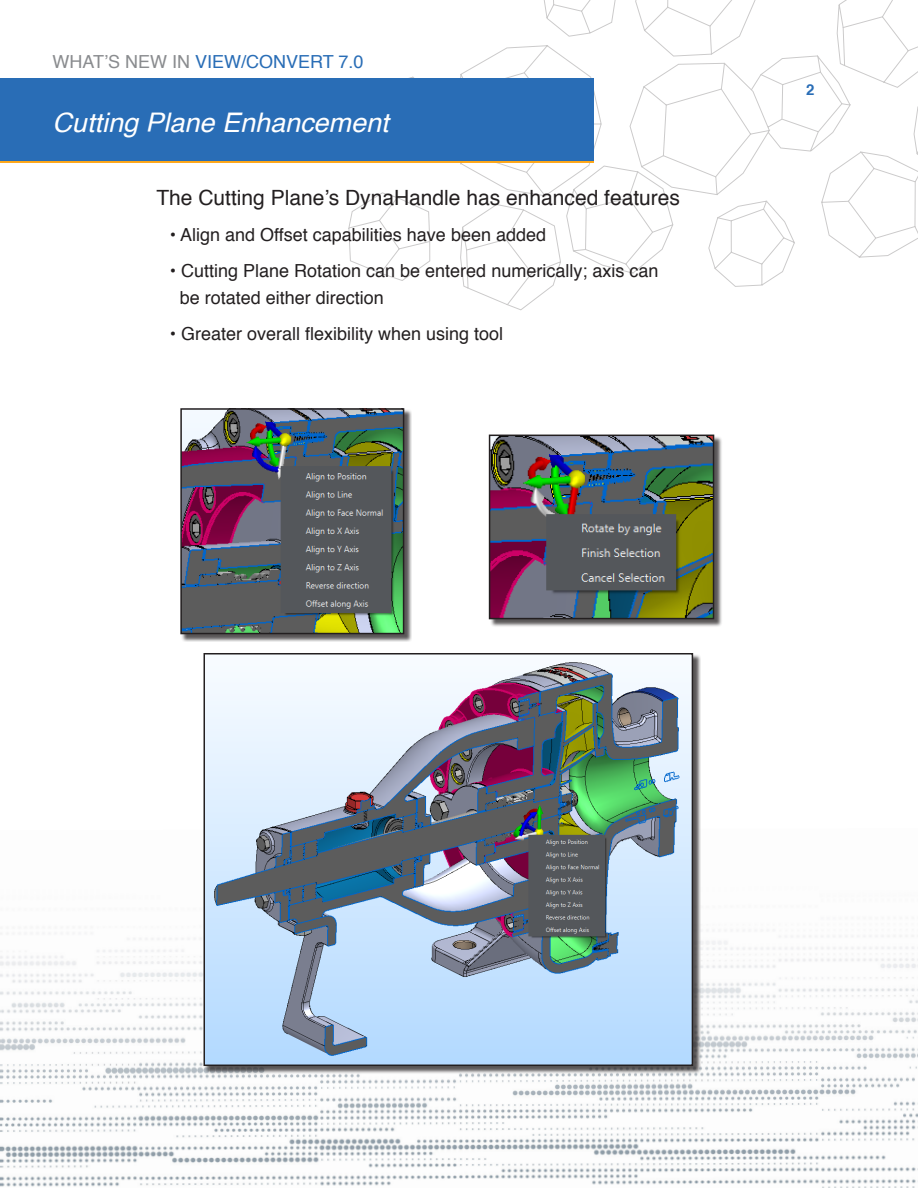
<style>
.page{position:relative;width:918px;height:1188px;background:#fff}
.page>*{position:absolute;margin:0;border:0;box-sizing:border-box;transform-origin:0 0}
.t1{font:italic 27px "Helvetica";color:#fff}
.t2{font:21px "Helvetica";color:#231f20}
.t3{font:18px/27.8px "Helvetica";color:#231f20}
.t4{font:18px "Helvetica";color:#296db6}
.t5{font:700 15px "Helvetica";color:#296db6}
.s1{color:#8a8c8f}
</style>
<div class="page">
<img style="left:0;top:828px;width:918px;height:360px">
<svg style="left:349px;top:0;width:569px;height:310px"></svg>
<div style="left:0;top:78px;width:594px;height:83px;background:#296db6"></div>
<hr style="left:0;top:161px;width:594px;height:2px;background:#fea30c">
<div style="left:182px;top:409px;width:230px;height:233px;background:#231f20;opacity:.75"></div>
<img style="left:183px;top:411px;width:218px;height:220px">
<div style="left:180px;top:408px;width:224px;height:226px;border:2px solid #231f20"></div>
<div style="left:490px;top:436px;width:232px;height:191px;background:#231f20;opacity:.75"></div>
<img style="left:492px;top:438px;width:219px;height:178px">
<div style="left:489px;top:435px;width:225px;height:184px;border:2px solid #231f20"></div>
<div style="left:205px;top:654px;width:496px;height:420px;background:#231f20;opacity:.75"></div>
<img style="left:207px;top:656px;width:483px;height:407px">
<div style="left:204px;top:653px;width:489px;height:413px;border:2px solid #231f20"></div>
<p class="t4" style="left:52px;top:48px;width:313px"><span class="s1">WHAT’S NEW IN</span> VIEW/CONVERT 7.0</p>
<p class="t1" style="left:52px;top:101px;width:338px">Cutting Plane Enhancement</p>
<p class="t2" style="left:156px;top:181px;width:525px">The Cutting Plane’s DynaHandle has enhanced features</p>
<p class="t3" style="left:170px;top:221px;width:378px">• Align and Offset capabilities have been added</p>
<p class="t3" style="left:180px;top:257px;width:480px;text-indent:-10px">• Cutting Plane Rotation can be entered numerically; axis can be rotated either direction</p>
<p class="t3" style="left:170px;top:321px;width:335px">• Greater overall flexibility when using tool</p>
<p class="t5" style="left:806px;top:78px;width:10px">2</p>
</div>
